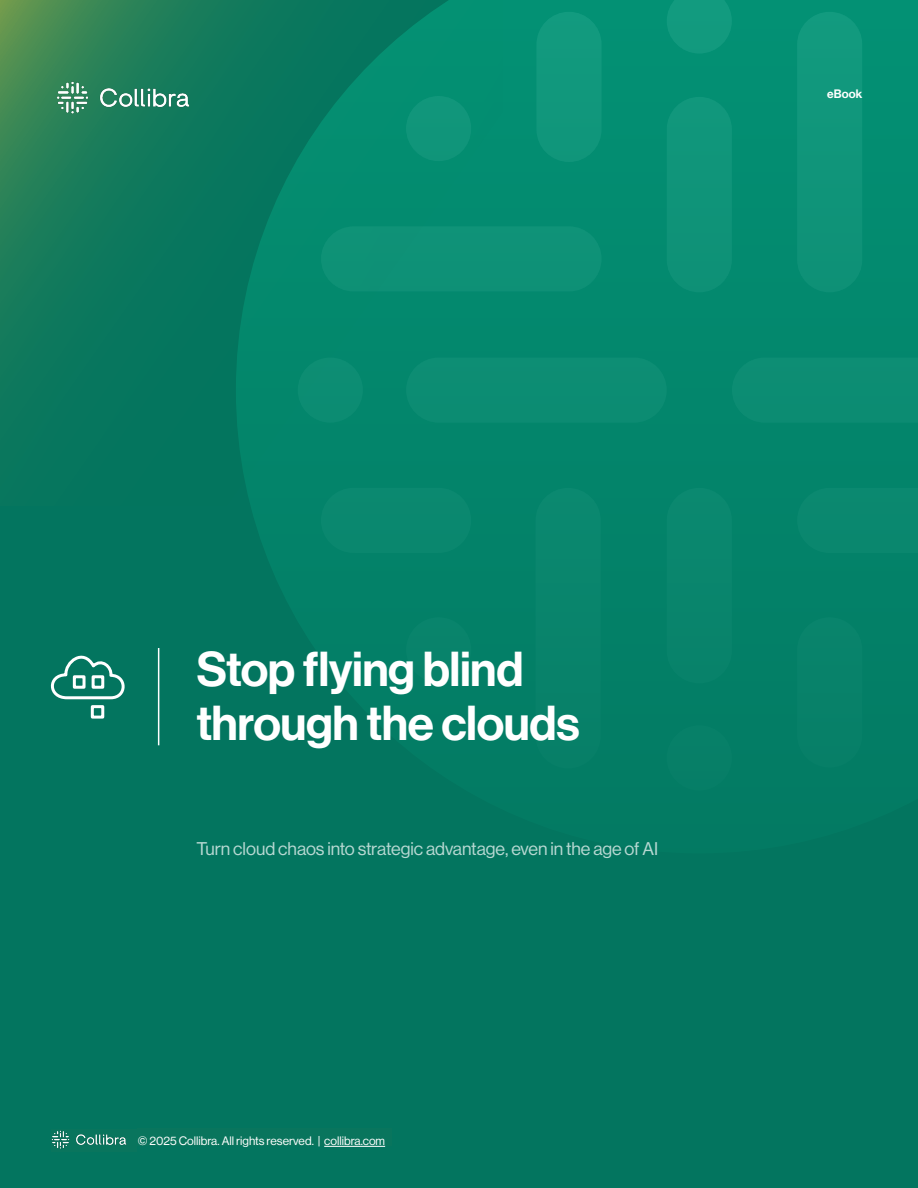
<style>
.page{position:relative;width:918px;height:1188px;background:#03755f}
.page>*{position:absolute;margin:0;border:0;box-sizing:border-box;transform-origin:0 0}
.Headline{font:500 48px/54px "Haas Grot Disp 65";letter-spacing:-.01em;color:#fff}
.Addl_cover_info{font:18px "Haas Grot Disp 55 Roman";letter-spacing:-.005em;color:#b7d8d2}
.Copyright_-_white{font:12px "Haas Grot Disp 55 Roman";color:#fff}
.Cover_Eyebrow{font:500 12px "Haas Grot Disp 65";letter-spacing:.015em;color:#fff}
</style>
<div class="page">
<div style="left:216px;top:0;width:702px;height:1039px;background:linear-gradient(to bottom,#099579,#02725c)"></div>
<svg style="left:0;top:0;width:503px;height:506px"></svg>
<img style="left:54px;top:79px;width:138px;height:37px">
<hr style="left:158px;top:648px;width:1px;height:97px;background:#fff">
<div style="left:138px;top:1128px;width:254px;height:17px;background:#09755d"></div>
<hr style="left:324px;top:1146px;width:61px;height:1px;background:#fff">
<div style="left:51px;top:1129px;width:85px;height:23px;background:#09755d"></div>
<img style="left:51px;top:1130px;width:76px;height:19px">
<svg style="left:50px;top:655px;width:75px;height:45px"></svg>
<div style="left:91px;top:705px;width:13px;height:14px;border:3px solid #fff"></div>
<p class="Cover_Eyebrow" style="left:827px;top:87px;width:37px">eBook</p>
<p class="Headline" style="left:196px;top:643px;width:385px">Stop flying blind through the clouds</p>
<p class="Addl_cover_info" style="left:196px;top:838px;width:463px">Turn cloud chaos into strategic advantage, even in the age of AI</p>
<p class="Copyright_-_white" style="left:138px;top:1134px;width:249px">© 2025 Collibra. All rights reserved. | collibra.com</p>
</div>
